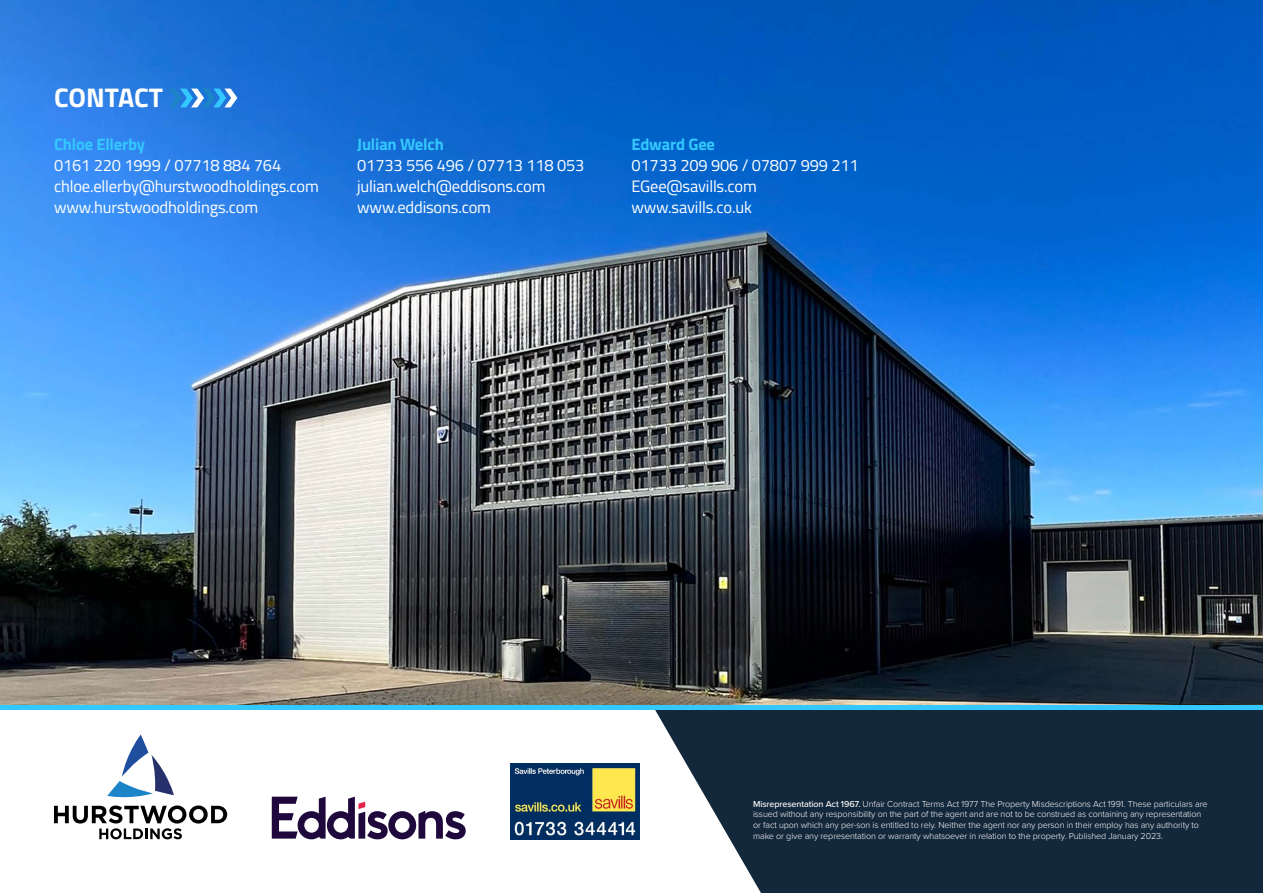
<style>
.page{position:relative;width:1263px;height:893px;background:#fff}
.page>*{position:absolute;margin:0;border:0;box-sizing:border-box;transform-origin:0 0}
.t1{font:700 27px "Titillium";letter-spacing:-.005em;color:#fff}
.t2{font:16.5px/21px "Titillium";letter-spacing:-.01em;color:#fff}
.t3{font:700 16.5px "Titillium";letter-spacing:-.01em;color:#33c8ff}
.t4{font:300 9px/10.8px "Proxima Nova";letter-spacing:-.01em;color:#fff}
.s1{font-weight:500}
</style>
<div class="page">
<img style="left:0;top:0;width:1263px;height:706px">
<svg style="left:655px;top:710px;width:608px;height:183px;background:#283a4d"></svg>
<svg style="left:54px;top:735px;width:173px;height:104px"></svg>
<svg style="left:272px;top:797px;width:194px;height:42px"></svg>
<svg style="left:169px;top:89px;width:68px;height:18px"></svg>
<hr style="left:0;top:706px;width:1263px;height:4px;background:#33c8ff">
<img style="left:510px;top:763px;width:129px;height:76px">
<h1 class="t1" style="left:54px;top:77px;width:110px">CONTACT</h1>
<h2 class="t3" style="left:54px;top:132px;width:93px">Chloe Ellerby</h2>
<h2 class="t2" style="left:54px;top:154px;width:266px">0161 220 1999 / 07718 884 764 chloe.ellerby@hurstwoodholdings.com www.hurstwoodholdings.com</h2>
<h2 class="t3" style="left:357px;top:132px;width:88px">Julian Welch</h2>
<h2 class="t2" style="left:357px;top:154px;width:229px">01733 556 496 / 07713 118 053 julian.welch@eddisons.com www.eddisons.com</h2>
<h2 class="t3" style="left:631px;top:132px;width:85px">Edward Gee</h2>
<h2 class="t2" style="left:631px;top:154px;width:229px">01733 209 906 / 07807 999 211<br>EGee@savills.com www.savills.co.uk</h2>
<p class="t4" style="left:753px;top:798px;width:456px"><span class="s1">Misrepresentation Act 1967.</span> Unfair Contract Terms Act 1977 The Property Misdescriptions Act 1991. These particulars are issued without any responsibility on the part of the agent and are not to be construed as containing any representation or fact upon which any per-son is entitled to rely. Neither the agent nor any person in their employ has any authority to make or give any representation or warranty whatsoever in relation to the property. Published January 2023.</p>
</div>
